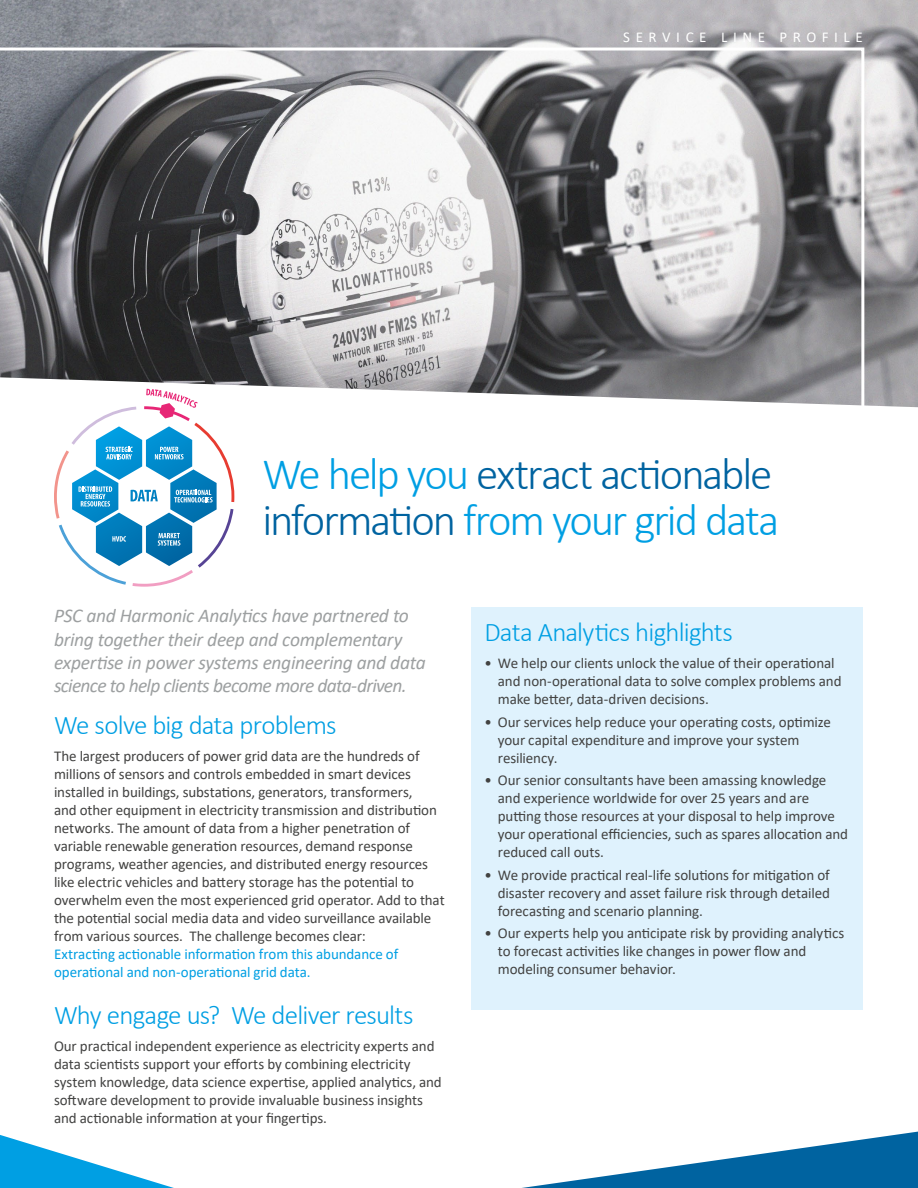
<style>
.page{position:relative;width:918px;height:1188px;background:#fff}
.page>*{position:absolute;margin:0;border:0;box-sizing:border-box;transform-origin:0 0}
.t1{font:300 45px/45.6px "Calibri";letter-spacing:-.045em;color:#0063a0}
.t2{font:300 27px "Calibri";letter-spacing:-.03em;color:#009fe3}
.t3{font:italic 19.5px/23.4px "Calibri";letter-spacing:-.02em;color:#9da0a1}
.t4{font:15px/18px "Calibri";letter-spacing:-.005em;color:#424241}
.t5{font:15px/18px "Calibri";letter-spacing:-.005em;color:#009fe3}
.t6{font:15px "Calibri";letter-spacing:.37em;color:#fff}
.s1{color:#009fe3}
</style>
<div class="page">
<img style="left:0;top:0;width:918px;height:407px">
<svg style="left:0;top:46px;width:866px;height:361px"></svg>
<svg style="left:522px;top:1132px;width:396px;height:56px"></svg>
<svg style="left:0;top:1135px;width:174px;height:53px"></svg>
<svg style="left:54px;top:389px;width:180px;height:198px"></svg>
<div style="left:471px;top:608px;width:391px;height:402px;background:#dff2fd"></div>
<p class="t6" style="left:623px;top:26px;width:241px">SERVICE LINE PROFILE</p>
<h1 class="t1" style="left:262px;top:451px;width:518px"><span class="s1">We help you</span> extract actionable information <span class="s1">from your grid data</span></h1>
<h3 class="t3" style="left:54px;top:603px;width:373px">PSC and Harmonic Analytics have partnered to bring together their deep and complementary expertise in power systems engineering and data science to help clients become more data-driven.</h3>
<h2 class="t2" style="left:54px;top:708px;width:284px">We solve big data problems</h2>
<p class="t4" style="left:54px;top:746px;width:392px">The largest producers of power grid data are the hundreds of millions of sensors and controls embedded in smart devices installed in buildings, substations, generators, transformers,<br>and other equipment in electricity transmission and distribution networks. The amount of data from a higher penetration of variable renewable generation resources, demand response programs, weather agencies, and distributed energy resources like electric vehicles and battery storage has the potential to overwhelm even the most experienced grid operator. Add to that the potential social media data and video surveillance available from various sources. The challenge becomes clear:</p>
<p class="t5" style="left:54px;top:944px;width:346px">Extracting actionable information from this abundance of operational and non-operational grid data.</p>
<h2 class="t2" style="left:54px;top:998px;width:361px">Why engage us? We deliver results</h2>
<p class="t4" style="left:54px;top:1037px;width:389px">Our practical independent experience as electricity experts and data scientists support your efforts by combining electricity system knowledge, data science expertise, applied analytics, and software development to provide invaluable business insights and actionable information at your fingertips.</p>
<h2 class="t2" style="left:484px;top:616px;width:250px">Data Analytics highlights</h2>
<p class="t4" style="left:498px;top:654px;width:345px;text-indent:-14px">• We help our clients unlock the value of their operational and non-operational data to solve complex problems and make better, data-driven decisions.</p>
<p class="t4" style="left:498px;top:712px;width:335px;text-indent:-14px">• Our services help reduce your operating costs, optimize your capital expenditure and improve your system resiliency.</p>
<p class="t4" style="left:498px;top:771px;width:352px;text-indent:-14px">• Our senior consultants have been amassing knowledge and experience worldwide for over 25 years and are putting those resources at your disposal to help improve your operational efficiencies, such as spares allocation and reduced call outs.</p>
<p class="t4" style="left:498px;top:865px;width:334px;text-align:justify;text-indent:-14px">• We provide practical real-life solutions for mitigation of disaster recovery and asset failure risk through detailed forecasting and scenario planning.</p>
<p class="t4" style="left:498px;top:924px;width:348px;text-indent:-14px">• Our experts help you anticipate risk by providing analytics to forecast activities like changes in power flow and modeling consumer behavior.</p>
</div>
